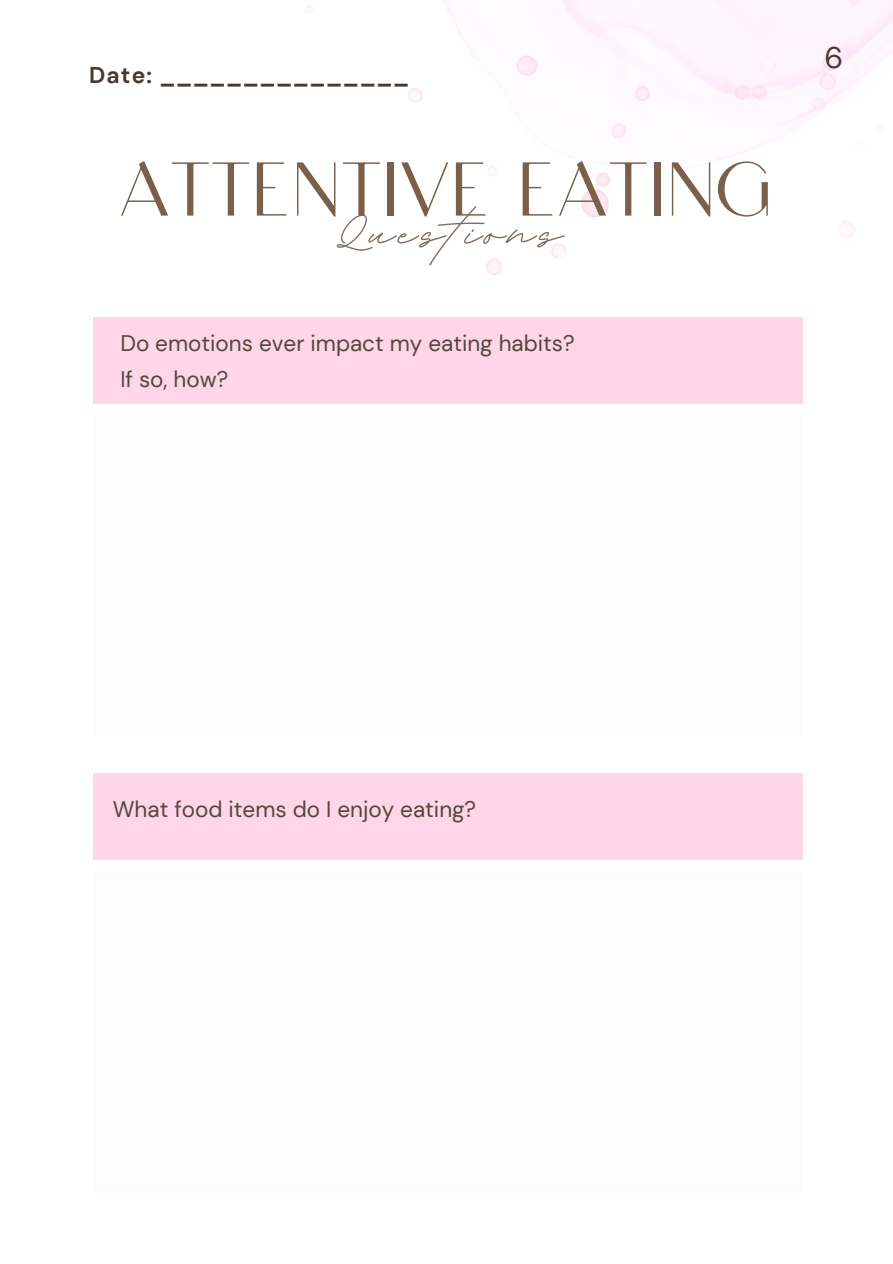
<style>
.page{position:relative;width:893px;height:1264px;background:#fff}
.page>*{position:absolute;margin:0;border:0;box-sizing:border-box;transform-origin:0 0}
.t1{font:200 75.9px "Calmius Sans High";color:#7a604a}
.t2{font:29.7px "DM Sans";color:#443a31}
.t3{font:700 22.8px "DM Sans";color:#443a31}
.t4{font:22.5px/36px "DM Sans";color:#54473f}
.s1{font-family:"BD Script";font-weight:700;font-size:86.85px;color:#7d6c5f}
</style>
<div class="page">
<img style="left:305px;top:0;width:587px;height:275px">
<div style="left:93px;top:415px;width:710px;height:321px;background:#fffafc"></div>
<div style="left:93px;top:317px;width:710px;height:87px;background:#ffd6e7"></div>
<div style="left:93px;top:871px;width:710px;height:320px;background:#fffafc"></div>
<div style="left:93px;top:773px;width:710px;height:86px;background:#ffd6e7"></div>
<p class="t3" style="left:89px;top:60px;width:321px">Date: _______________</p>
<h1 class="t1" style="left:119px;top:145px;width:655px">ATTEN<span class="s1">Q</span>T<span class="s1">u</span>I<span class="s1">e</span>V<span class="s1">st</span>E<span class="s1">ion</span>E<span class="s1">s</span>ATING</h1>
<p class="t4" style="left:120px;top:325px;width:456px">Do emotions ever impact my eating habits?<br>If so, how?</p>
<h2 class="t2" style="left:824px;top:38px;width:20px">6</h2>
<p class="t4" style="left:113px;top:791px;width:365px">What food items do I enjoy eating?</p>
</div>
